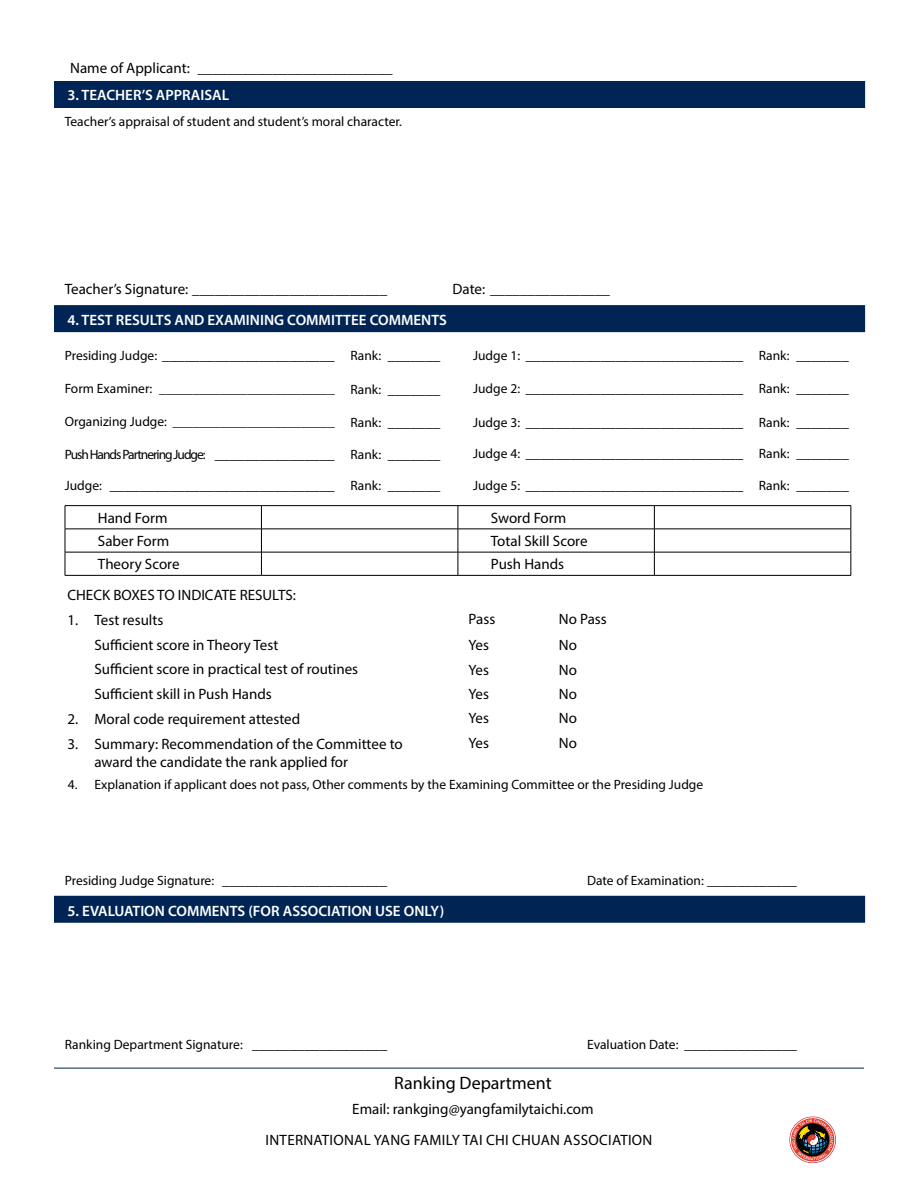
<style>
.page{position:relative;width:918px;height:1188px;background:#fff}
.page>*{position:absolute;margin:0;border:0;box-sizing:border-box;transform-origin:0 0}
.t1{font:18px "Myriad Pro";color:#000}
.t2{font:15px/24.3px "Myriad Pro";color:#000}
.t3{font:600 15px "Myriad Pro";color:#fff}
.t4{font:15px "Myriad Pro";letter-spacing:.02em;color:#000}
.t5{font:13.5px "Myriad Pro";color:#000}
.t6{font:13.5px "Myriad Pro";letter-spacing:-.075em;color:#000}
.s1{font-size:13.5px}
.s2{font-size:15px}
</style>
<div class="page">
<div style="left:790px;top:1117px;width:46px;height:46px;border:1px solid #d2232a;border-radius:50%"></div>
<div style="left:791px;top:1118px;width:44px;height:44px;border:1px solid #fff;border-radius:50%"></div>
<svg style="left:792px;top:1119px;width:41px;height:41px;background:#916255"></svg>
<div style="left:54px;top:81px;width:811px;height:27px;background:#002554"></div>
<div style="left:54px;top:305px;width:811px;height:27px;background:#002554;border:2px solid #002554"></div>
<div style="left:54px;top:896px;width:811px;height:27px;background:#002554;border:2px solid #002554"></div>
<hr style="left:65px;top:505px;width:196px;height:1px;background:#000">
<hr style="left:261px;top:505px;width:197px;height:1px;background:#000">
<hr style="left:458px;top:505px;width:196px;height:1px;background:#000">
<hr style="left:654px;top:505px;width:197px;height:1px;background:#000">
<hr style="left:65px;top:529px;width:196px;height:1px;background:#000">
<hr style="left:261px;top:529px;width:197px;height:1px;background:#000">
<hr style="left:458px;top:529px;width:196px;height:1px;background:#000">
<hr style="left:654px;top:529px;width:197px;height:1px;background:#000">
<hr style="left:65px;top:552px;width:196px;height:1px;background:#000">
<svg style="left:65px;top:506px;width:1px;height:69px"></svg>
<hr style="left:261px;top:552px;width:197px;height:1px;background:#000">
<svg style="left:261px;top:506px;width:1px;height:69px"></svg>
<hr style="left:458px;top:552px;width:196px;height:1px;background:#000">
<svg style="left:458px;top:506px;width:1px;height:69px"></svg>
<hr style="left:654px;top:552px;width:197px;height:1px;background:#000">
<svg style="left:654px;top:506px;width:1px;height:69px"></svg>
<svg style="left:851px;top:506px;width:1px;height:69px"></svg>
<hr style="left:65px;top:575px;width:196px;height:1px;background:#000">
<hr style="left:261px;top:575px;width:197px;height:1px;background:#000">
<hr style="left:458px;top:575px;width:196px;height:1px;background:#000">
<hr style="left:654px;top:575px;width:197px;height:1px;background:#000">
<hr style="left:54px;top:1068px;width:810px;height:1px;background:#002554">
<p class="t2" style="left:70px;top:56px;width:324px">Name of Applicant: __________________________</p>
<p class="t3" style="left:68px;top:86px;width:163px">3. TEACHER’S APPRAISAL</p>
<p class="t5" style="left:65px;top:113px;width:339px">Teacher’s appraisal of student and student’s moral character.</p>
<p class="t2" style="left:65px;top:277px;width:324px">Teacher’s Signature: __________________________</p>
<p class="t2" style="left:453px;top:277px;width:159px">Date: ________________</p>
<p class="t3" style="left:68px;top:311px;width:381px">4. TEST RESULTS AND EXAMINING COMMITTEE COMMENTS</p>
<p class="t2" style="left:350px;top:343px;width:92px"><span class="s1">Rank:</span> _______</p>
<p class="t2" style="left:473px;top:339px;width:377px;line-height:32.7px"><span class="s1">Judge 1:</span> _____________________________ <span class="s1">Rank:</span> _______<br><span class="s1">Judge 2:</span> _____________________________ <span class="s1">Rank:</span> _______</p>
<p class="t2" style="left:473px;top:406px;width:377px;line-height:31.3px"><span class="s1">Judge 3:</span> _____________________________ <span class="s1">Rank:</span> _______<br><span class="s1">Judge 4:</span> _____________________________ <span class="s1">Rank:</span> _______</p>
<p class="t2" style="left:65px;top:472px;width:377px"><span class="s1">Judge:</span> ______________________________ <span class="s1">Rank:</span> _______</p>
<p class="t2" style="left:473px;top:472px;width:377px"><span class="s1">Judge 5:</span> _____________________________ <span class="s1">Rank:</span> _______</p>
<p class="t2" style="left:65px;top:343px;width:271px"><span class="s1">Presiding Judge:</span> _______________________</p>
<p class="t5" style="left:65px;top:380px;width:377px">Form Examiner: __________________________ Rank: <span class="s2">_______</span></p>
<p class="t5" style="left:65px;top:414px;width:377px">Organizing Judge: ________________________ Rank: <span class="s2">_______</span></p>
<p class="t6" style="left:65px;top:446px;width:377px">Push Hands Partnering Judge: <span class="s2">________________</span> Rank: <span class="s2">_______</span></p>
<p class="t2" style="left:98px;top:505px;width:71px">Hand Form</p>
<p class="t2" style="left:491px;top:505px;width:77px">Sword Form</p>
<p class="t2" style="left:98px;top:529px;width:73px">Saber Form</p>
<p class="t2" style="left:491px;top:529px;width:98px">Total Skill Score</p>
<p class="t2" style="left:98px;top:552px;width:83px">Theory Score</p>
<p class="t2" style="left:491px;top:552px;width:75px">Push Hands</p>
<p class="t2" style="left:67px;top:583px;width:230px">CHECK BOXES TO INDICATE RESULTS:</p>
<p class="t2" style="left:94px;top:607px;width:265px;line-height:24.8px;text-indent:-27px">1. Test results<br>Sufficient score in Theory Test<br>Sufficient score in practical test of routines<br>Sufficient skill in Push Hands</p>
<p class="t2" style="left:67px;top:707px;width:234px">2. Moral code requirement attested</p>
<p class="t2" style="left:94px;top:734px;width:310px;line-height:18px;text-indent:-27px">3. Summary: Recommendation of the Committee to award the candidate the rank applied for</p>
<p class="t2" style="left:469px;top:606px;width:28px;line-height:26.2px">Pass<br>Yes</p>
<p class="t2" style="left:469px;top:657px;width:22px;text-align:justify">Yes Yes Yes Yes</p>
<p class="t2" style="left:559px;top:606px;width:49px;line-height:26.2px">No Pass<br>No</p>
<p class="t2" style="left:559px;top:657px;width:20px;text-align:justify">No No No No</p>
<p class="t5" style="left:68px;top:776px;width:637px">4. Explanation if applicant does not pass, Other comments by the Examining Committee or the Presiding Judge</p>
<p class="t5" style="left:65px;top:872px;width:324px">Presiding Judge Signature: <span class="s2">______________________</span></p>
<p class="t3" style="left:68px;top:901px;width:378px">5. EVALUATION COMMENTS (FOR ASSOCIATION USE ONLY)</p>
<p class="t5" style="left:65px;top:1036px;width:324px">Ranking Department Signature: <span class="s2">__________________</span></p>
<p class="t5" style="left:587px;top:872px;width:211px">Date of Examination: <span class="s2">____________</span></p>
<p class="t5" style="left:587px;top:1036px;width:211px">Evaluation Date: <span class="s2">_______________</span></p>
<p class="t1" style="left:394px;top:1072px;width:159px">Ranking Department</p>
<p class="t2" style="left:352px;top:1097px;width:243px">Email: rankging@yangfamilytaichi.com</p>
<p class="t4" style="left:266px;top:1131px;width:388px">INTERNATIONAL YANG FAMILY TAI CHI CHUAN ASSOCIATION</p>
</div>
